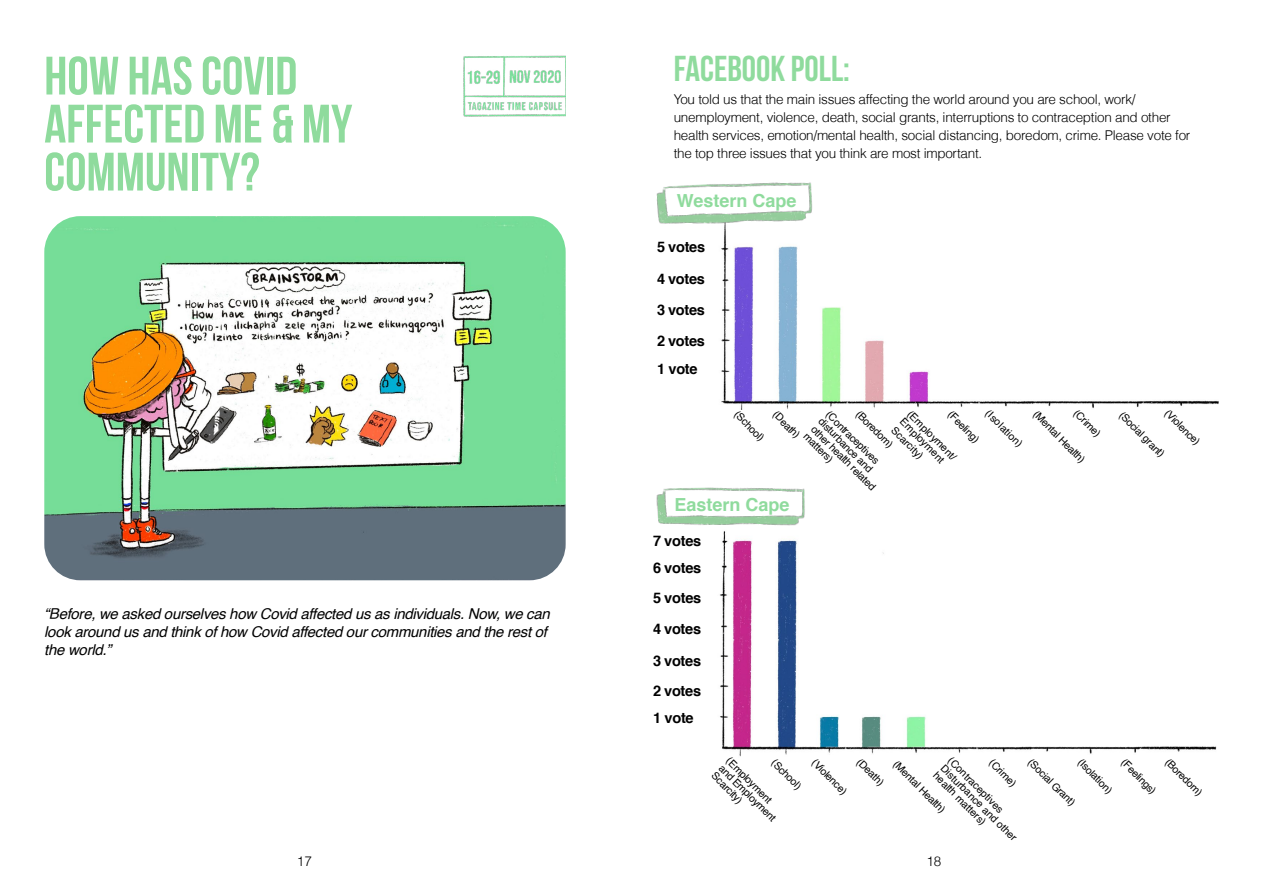
<style>
.page{position:relative;width:1263px;height:893px;background:#fff}
.page>*{position:absolute;margin:0;border:0;box-sizing:border-box;transform-origin:0 0}
.t1{font:700 54px/48px "Bebas Neue";color:#8fdb9d}
.t2{font:700 36px "Bebas Neue";color:#8fdb9d}
.t3{font:700 18px "Helvetica";color:#8fdb9d}
.t4{font:italic 15px/18px "Helvetica";letter-spacing:-.02em;color:#000}
.t5{font:700 14.55px "Helvetica";letter-spacing:-.02em;color:#000}
.t6{font:300 13.5px/18px "Helvetica";letter-spacing:-.02em;color:#000}
.t7{font:10.5px/10.5px "Helvetica";color:#000}
</style>
<div class="page">
<img style="left:44px;top:216px;width:522px;height:364px">
<img style="left:721px;top:238px;width:498px;height:171px">
<img style="left:720px;top:537px;width:496px;height:220px">
<img style="left:656px;top:182px;width:157px;height:56px">
<img style="left:656px;top:487px;width:149px;height:50px">
<img style="left:464px;top:55px;width:102px;height:62px">
<h1 class="t1" style="left:44px;top:51px;width:310px">HOW HAS COVID<br>AFFECTED ME &amp; MY<br>COMMUNITY?</h1>
<h3 class="t4" style="left:44px;top:605px;width:507px">“Before, we asked ourselves how Covid affected us as individuals. Now, we can look around us and think of how Covid affected our communities and the rest of the world.”</h3>
<h2 class="t2" style="left:674px;top:49px;width:178px">FACEBOOK POLL:</h2>
<p class="t6" style="left:674px;top:91px;width:518px">You told us that the main issues affecting the world around you are school, work/ unemployment, violence, death, social grants, interruptions to contraception and other health services, emotion/mental health, social distancing, boredom, crime. Please vote for the top three issues that you think are most important.</p>
<h3 class="t3" style="left:677px;top:186px;width:121px">Western Cape</h3>
<h3 class="t5" style="left:657px;top:235px;width:50px">5 votes</h3>
<h3 class="t5" style="left:657px;top:267px;width:49px">4 votes</h3>
<h3 class="t5" style="left:657px;top:298px;width:49px">3 votes</h3>
<h3 class="t5" style="left:657px;top:329px;width:49px">2 votes</h3>
<h3 class="t5" style="left:657px;top:357px;width:42px">1 vote</h3>
<p class="t7" style="left:861px;top:409px;width:49px;rotate:45deg">(Boredom)</p>
<p class="t7" style="left:953px;top:409px;width:41px;rotate:45deg">(Feeling)</p>
<p class="t7" style="left:991px;top:408px;width:50px;rotate:45deg">(Isolation)</p>
<p class="t7" style="left:1038px;top:409px;width:70px;rotate:45deg">(Mental Health)</p>
<p class="t7" style="left:1079px;top:408px;width:35px;rotate:45deg">(Crime)</p>
<p class="t7" style="left:1124px;top:410px;width:61px;rotate:45deg">(Social grant)</p>
<p class="t7" style="left:912px;top:409px;width:66px;rotate:45deg">(Employment/</p>
<p class="t7" style="left:1170px;top:408px;width:47px;rotate:45deg">(Violence)</p>
<p class="t7" style="left:778px;top:409px;width:35px;rotate:45deg">(Death)</p>
<p class="t7" style="left:831px;top:409px;width:88px;rotate:45deg">(Contraceptives disturbance and other health related matters)</p>
<p class="t7" style="left:740px;top:409px;width:39px;rotate:45deg">(School)</p>
<p class="t7" style="left:906px;top:416px;width:60px;line-height:12.1px;rotate:45deg">Employment<br>Scarcity)</p>
<h3 class="t3" style="left:674px;top:490px;width:117px">Eastern Cape</h3>
<h3 class="t5" style="left:653px;top:529px;width:50px">7 votes</h3>
<h3 class="t5" style="left:653px;top:556px;width:50px">6 votes</h3>
<h3 class="t5" style="left:653px;top:586px;width:50px">5 votes</h3>
<h3 class="t5" style="left:653px;top:618px;width:50px">4 votes</h3>
<h3 class="t5" style="left:653px;top:649px;width:50px">3 votes</h3>
<h3 class="t5" style="left:653px;top:679px;width:50px">2 votes</h3>
<h3 class="t5" style="left:653px;top:706px;width:42px">1 vote</h3>
<p class="t7" style="left:953px;top:755px;width:105px;rotate:45deg">(Contraceptives<br>Disturbance and other health matters)</p>
<p class="t7" style="left:732px;top:755px;width:77px;rotate:45deg">(Employment and Employment<br>Scarcity)</p>
<p class="t7" style="left:994px;top:757px;width:35px;rotate:45deg">(Crime)</p>
<p class="t7" style="left:1033px;top:757px;width:64px;rotate:45deg">(Social Grant)</p>
<p class="t7" style="left:1083px;top:757px;width:45px;rotate:45deg">(Isolation)</p>
<p class="t7" style="left:1126px;top:757px;width:46px;rotate:45deg">(Feelings)</p>
<p class="t7" style="left:1170px;top:757px;width:49px;rotate:45deg">(Boredom)</p>
<p class="t7" style="left:777px;top:757px;width:39px;rotate:45deg">(School)</p>
<p class="t7" style="left:817px;top:757px;width:47px;rotate:45deg">(Violence)</p>
<p class="t7" style="left:862px;top:757px;width:35px;rotate:45deg">(Death)</p>
<p class="t7" style="left:899px;top:759px;width:70px;rotate:45deg">(Mental Health)</p>
<p class="t6" style="left:297px;top:852px;width:17px">17</p>
<p class="t6" style="left:926px;top:852px;width:17px">18</p>
</div>
